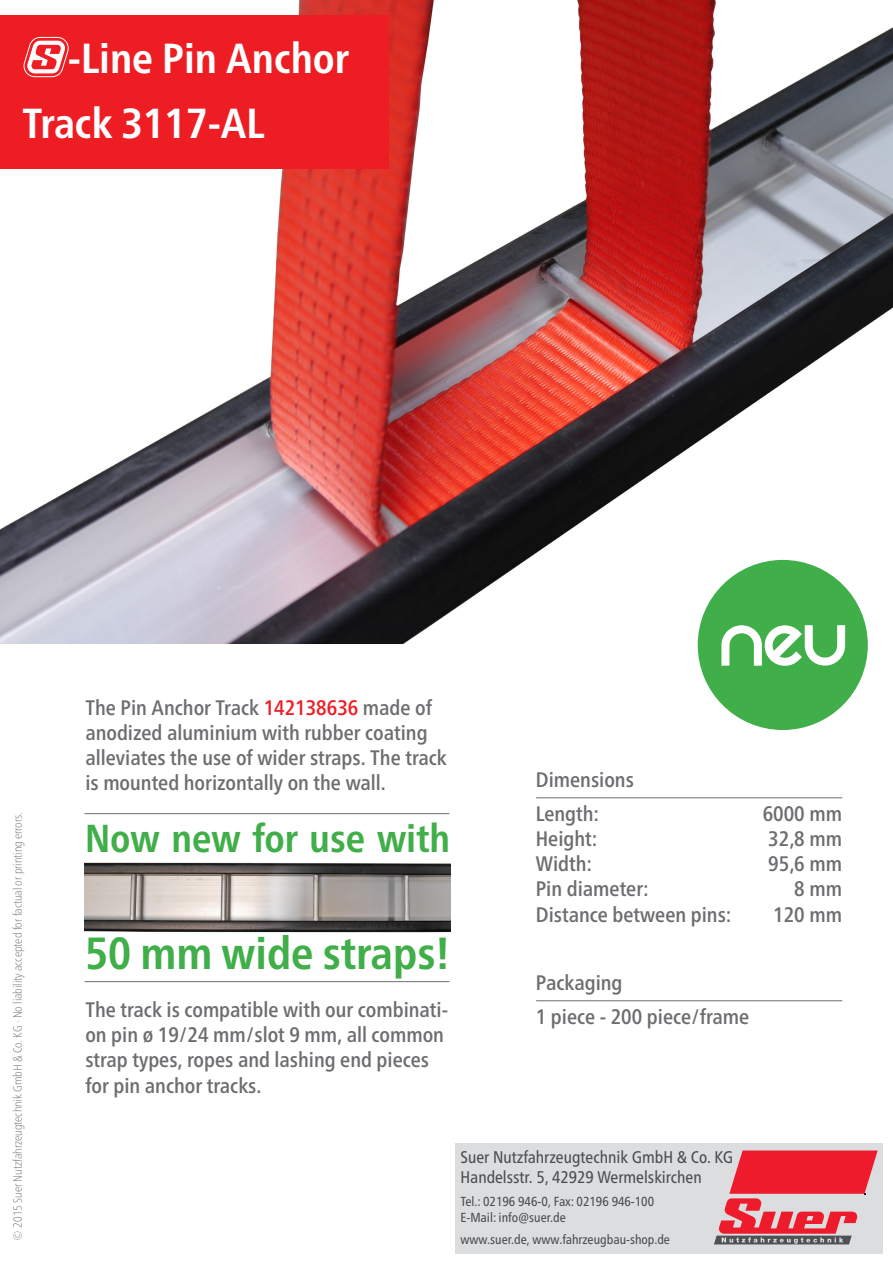
<style>
.page{position:relative;width:893px;height:1263px;background:#fff}
.page>*{position:absolute;margin:0;border:0;box-sizing:border-box;transform-origin:0 0}
.t1{font:90px "REZ";color:#fff}
.t2{font:700 condensed 45px "Frutiger Neue LTW1 G";color:#40ae49}
.t3{font:700 condensed 42px/64.8px "Frutiger Neue LTW1 G";color:#fff}
.t4{font:700 condensed 39px "Frutiger Neue LTW1 G";color:#40ae49}
.t5{font:500 condensed 21px/25.2px "Frutiger Neue LTW1 G";color:#6c6d70}
.t6{font:condensed 16.8px/20.2px "Frutiger Neue LTW1 G";color:#4b4c4d}
.t7{font:condensed 13.2px/15.8px "Frutiger Neue LTW1 G";color:#4b4c4d}
.t8{font:100 condensed 12px "Frutiger Neue LTW1 G";color:#6c6d70}
.s1{color:#ee1d23}
</style>
<div class="page">
<img style="left:0;top:0;width:893px;height:643px">
<div style="left:698px;top:560px;width:170px;height:170px;background:#40ae49;border-radius:50%"></div>
<div style="left:0;top:16px;width:388px;height:153px;background:#ee1d23"></div>
<svg style="left:23px;top:37px;width:46px;height:40px"></svg>
<div style="left:455px;top:1143px;width:427px;height:111px;background:#dcdddf"></div>
<svg style="left:714px;top:1150px;width:164px;height:94px"></svg>
<hr style="left:536px;top:1000px;width:306px;height:1px;background:#6c6d70">
<hr style="left:536px;top:797px;width:306px;height:1px;background:#6c6d70">
<img style="left:85px;top:862px;width:365px;height:71px">
<hr style="left:85px;top:813px;width:364px;height:1px;background:#6c6d70">
<hr style="left:85px;top:981px;width:364px;height:1px;background:#6c6d70">
<h3 class="t3" style="left:22px;top:26px;width:328px;text-indent:45px">-Line Pin Anchor<br>Track 3117-AL</h3>
<p class="t8" style="left:11px;top:1241px;width:430px;rotate:-90deg">© 2015 Suer Nutzfahrzeugtechnik GmbH &amp; Co. KG · No liability accepted for factual or printing errors.</p>
<p class="t5" style="left:85px;top:695px;width:363px">The Pin Anchor Track <span class="s1">142138636</span> made of anodized aluminium with rubber coating alleviates the use of wider straps. The track is mounted horizontally on the wall.</p>
<h3 class="t4" style="left:85px;top:815px;width:366px">Now new for use with</h3>
<h2 class="t2" style="left:85px;top:927px;width:366px">50 mm wide straps!</h2>
<p class="t5" style="left:85px;top:997px;width:364px">The track is compatible with our combinati&shy;on pin ø 19/24 mm/slot 9 mm, all common strap types, ropes and lashing end pieces for pin anchor tracks.</p>
<p class="t5" style="left:536px;top:762px;width:100px;line-height:34.2px">Dimensions<br>Length:</p>
<h1 class="t1" style="left:721px;top:609px;width:127px">neu</h1>
<p class="t5" style="left:763px;top:801px;width:81px">6000 mm</p>
<p class="t5" style="left:536px;top:826px;width:63px">Height:</p>
<p class="t5" style="left:768px;top:826px;width:75px">32,8 mm</p>
<p class="t5" style="left:536px;top:851px;width:58px">Width:</p>
<p class="t5" style="left:768px;top:851px;width:75px">95,6 mm</p>
<p class="t5" style="left:536px;top:876px;width:115px">Pin diameter:</p>
<p class="t5" style="left:794px;top:876px;width:49px">8 mm</p>
<p class="t5" style="left:536px;top:901px;width:197px">Distance between pins:</p>
<p class="t5" style="left:773px;top:901px;width:70px">120 mm</p>
<p class="t5" style="left:536px;top:965px;width:215px;line-height:34.2px">Packaging<br>1 piece - 200 piece/frame</p>
<p class="t6" style="left:460px;top:1146px;width:274px">Suer Nutzfahrzeugtechnik GmbH &amp; Co. KG<br>Handelsstr. 5, 42929 Wermelskirchen</p>
<p class="t7" style="left:460px;top:1193px;width:195px">Tel.: 02196 946-0, Fax: 02196 946-100<br>E-Mail: info@suer.de</p>
<p class="t7" style="left:460px;top:1232px;width:211px">www.suer.de, www.fahrzeugbau-shop.de</p>
</div>
